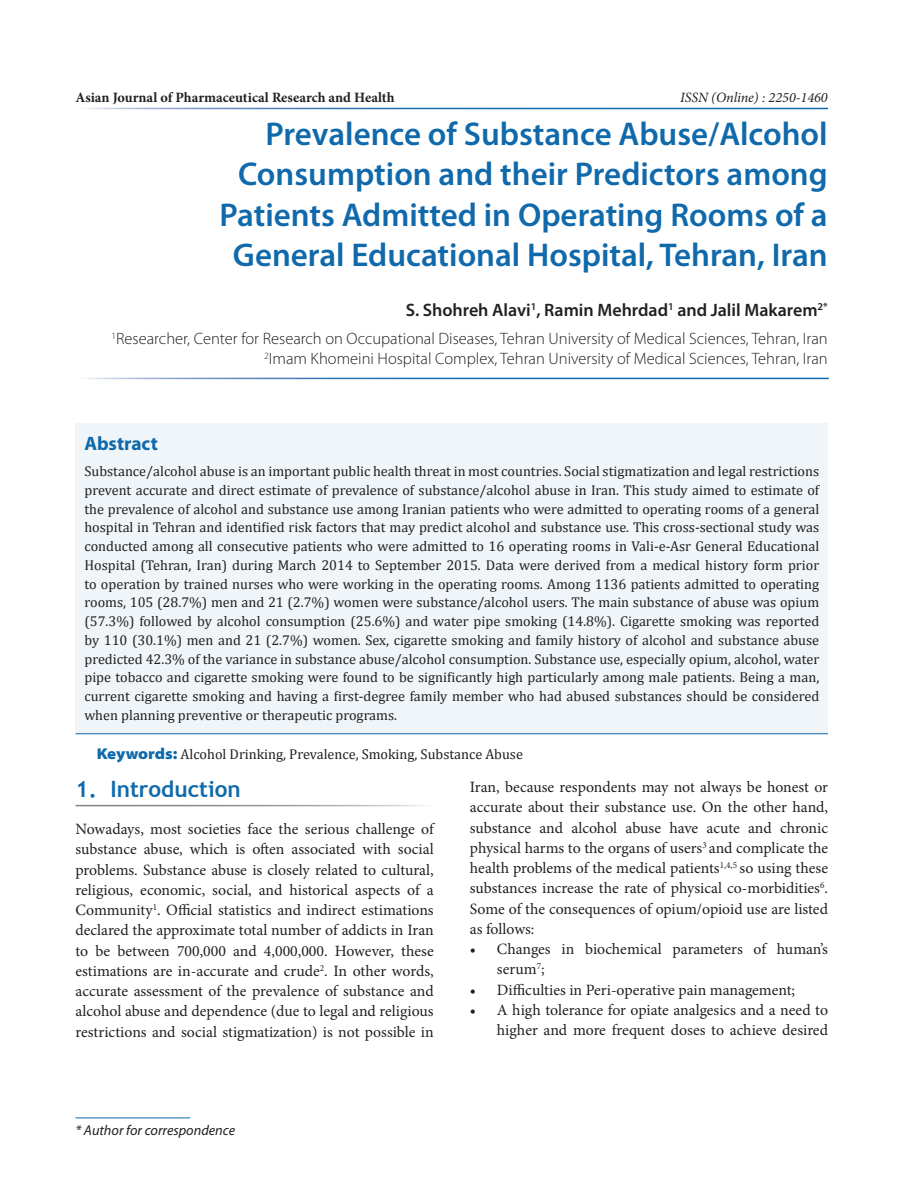
<style>
.page{position:relative;width:918px;height:1188px;background:#fff}
.page>*{position:absolute;margin:0;border:0;box-sizing:border-box;transform-origin:0 0}
.Heading{font:600 33px/40.5px "Myriad Pro";color:#0f69ab;text-align:right}
.Body_Head{font:700 22.5px "Trebuchet MS";color:#0f69ab}
.Abstract_Header{font:700 19.5px "Myriad Pro";color:#0f69ab}
.Authors{font:600 18px "Myriad Pro";color:#231f20}
.Author_Affiliations{font:300 16.5px/19.8px "Myriad Pro";color:#231f20;text-align:right}
.Body_Text{font:15.75px/20.2px "Minion Pro";color:#231f20;text-align:justify}
.Abstract_Body{font:14.25px/18.8px "Cambria";color:#231f20;text-align:justify}
.KeywordText{font:14.25px "Cambria";color:#231f20}
.t1{font:700 14.25px "Minion Pro";color:#231f20}
.t2{font:italic 14.25px "Myriad Pro";color:#231f20}
.t3{font:italic 14.25px "Minion Pro";color:#231f20}
.s1{font-family:"Myriad Pro";font-weight:900;font-stretch:semi-expanded;font-size:15.75px;color:#0f69ab}
</style>
<div class="page">
<hr style="left:75px;top:1118px;width:115px;height:1px;background:#0f69ab">
<div style="left:76px;top:423px;width:752px;height:311px;background:#eff5f8"></div>
<hr style="left:76px;top:733px;width:752px;height:1px;background:#0f69ab">
<p class="t1" style="left:75px;top:87px;width:321px">Asian Journal of Pharmaceutical Research and Health</p>
<p class="t3" style="left:680px;top:87px;width:149px">ISSN (Online) : 2250-1460</p>
<p class="Heading" style="left:219px;top:113px;width:610px">Prevalence of Substance Abuse/Alcohol Consumption and their Predictors among Patients Admitted in Operating Rooms of a General Educational Hospital, Tehran, Iran</p>
<p class="Authors" style="left:406px;top:298px;width:424px">S. Shohreh Alavi<sup>1</sup>, Ramin Mehrdad<sup>1</sup> and Jalil Makarem<sup>2*</sup></p>
<p class="Author_Affiliations" style="left:112px;top:329px;width:718px"><sup>1</sup>Researcher, Center for Research on Occupational Diseases, Tehran University of Medical Sciences, Tehran, Iran<br><sup>2</sup>Imam Khomeini Hospital Complex, Tehran University of Medical Sciences, Tehran, Iran</p>
<p class="Abstract_Header" style="left:84px;top:432px;width:75px">Abstract</p>
<p class="Abstract_Body" style="left:84px;top:462px;width:736px">Substance/alcohol abuse is an important public health threat in most countries. Social stigmatization and legal restrictions prevent accurate and direct estimate of prevalence of substance/alcohol abuse in Iran. This study aimed to estimate of the prevalence of alcohol and substance use among Iranian patients who were admitted to operating rooms of a general hospital in Tehran and identified risk factors that may predict alcohol and substance use. This cross-sectional study was conducted among all consecutive patients who were admitted to 16 operating rooms in Vali-e-Asr General Educational Hospital (Tehran, Iran) during March 2014 to September 2015. Data were derived from a medical history form prior to operation by trained nurses who were working in the operating rooms. Among 1136 patients admitted to operating rooms, 105 (28.7%) men and 21 (2.7%) women were substance/alcohol users. The main substance of abuse was opium (57.3%) followed by alcohol consumption (25.6%) and water pipe smoking (14.8%). Cigarette smoking was reported by 110 (30.1%) men and 21 (2.7%) women. Sex, cigarette smoking and family history of alcohol and substance abuse predicted 42.3% of the variance in substance abuse/alcohol consumption. Substance use, especially opium, alcohol, water pipe tobacco and cigarette smoking were found to be significantly high particularly among male patients. Being a man, current cigarette smoking and having a first-degree family member who had abused substances should be considered when planning preventive or therapeutic programs.</p>
<p class="KeywordText" style="left:97px;top:746px;width:428px"><span class="s1">Keywords:</span> Alcohol Drinking, Prevalence, Smoking, Substance Abuse</p>
<p class="Body_Head" style="left:76px;top:775px;width:167px">1. Introduction</p>
<p class="Body_Text" style="left:76px;top:819px;width:360px">Nowadays, most societies face the serious challenge of substance abuse, which is often associated with social problems. Substance abuse is closely related to cultural, religious, economic, social, and historical aspects of a Community<sup>1</sup>. Official statistics and indirect estimations declared the approximate total number of addicts in Iran to be between 700,000 and 4,000,000. However, these estimations are in-accurate and crude<sup>2</sup>. In other words, accurate assessment of the prevalence of substance and alcohol abuse and dependence (due to legal and religious restrictions and social stigmatization) is not possible in</p>
<p class="Body_Text" style="left:470px;top:777px;width:360px">Iran, because respondents may not always be honest or accurate about their substance use. On the other hand, substance and alcohol abuse have acute and chronic physical harms to the organs of users<sup>3</sup> and complicate the health problems of the medical patients<sup>1,4,5</sup> so using these substances increase the rate of physical co-morbidities<sup>6</sup>.<br>Some of the consequences of opium/opioid use are listed as follows:</p>
<p class="Body_Text" style="left:497px;top:939px;width:333px;text-indent:-27px">• Changes in biochemical parameters of human’s serum<sup>7</sup>;</p>
<p class="Body_Text" style="left:470px;top:979px;width:327px">• Difficulties in Peri-operative pain management;</p>
<p class="Body_Text" style="left:470px;top:1000px;width:360px;text-align:right">• A high tolerance for opiate analgesics and a need to higher and more frequent doses to achieve desired</p>
<p class="t2" style="left:75px;top:1122px;width:161px">* Author for correspondence</p>
</div>
